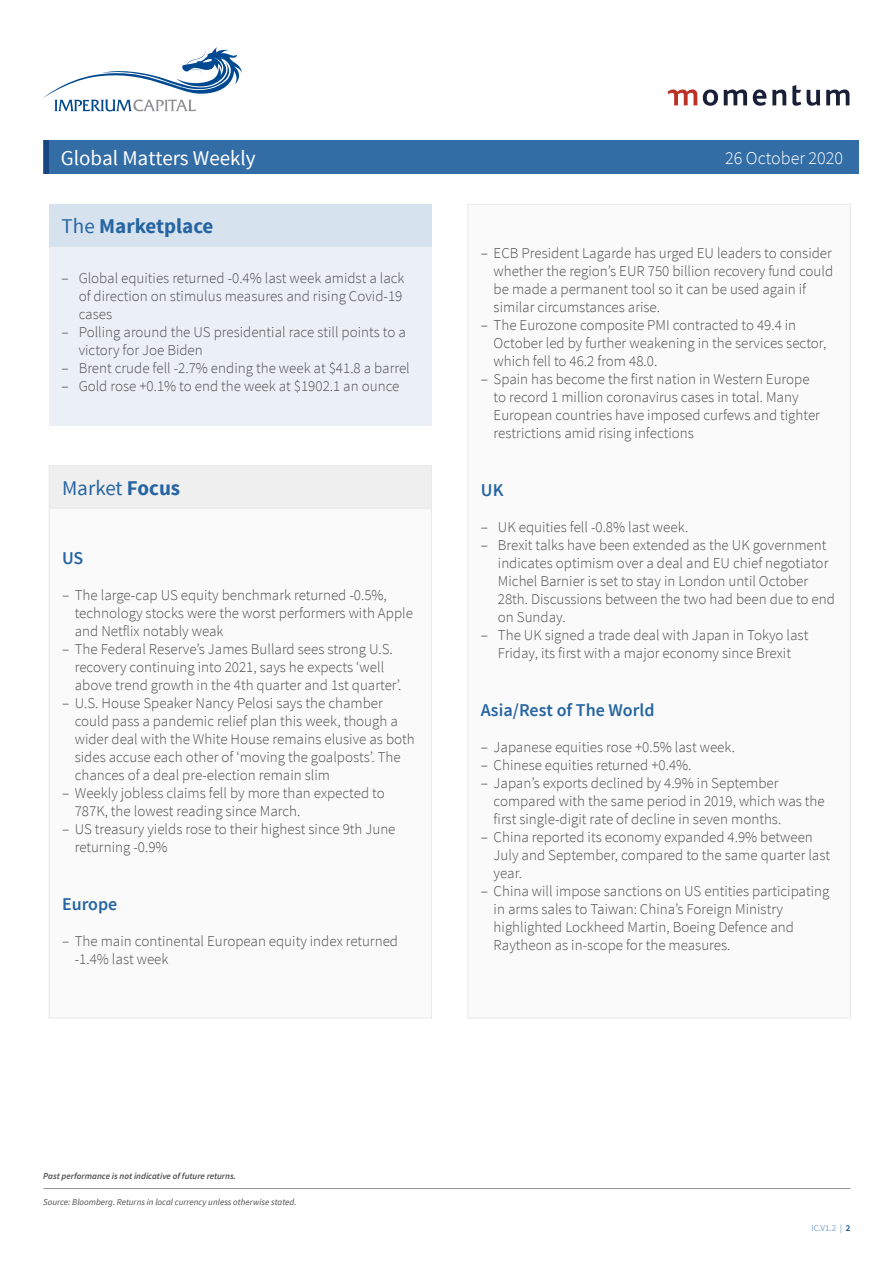
<style>
.page{position:relative;width:893px;height:1263px;background:#fff}
.page>*{position:absolute;margin:0;border:0;box-sizing:border-box;transform-origin:0 0}
.t1{font:21px "Source Sans Pro";color:#fff}
.t2{font:700 21px "Source Sans Pro";color:#2665a1}
.t3{font:21px "Source Sans Pro";color:#2665a1}
.t4{font:600 18px "Source Sans Pro";color:#2665a1}
.t5{font:300 18px "Source Sans Pro";color:#fff}
.t6{font:300 15px/18px "Source Sans Pro";color:#4d4d4f}
.t7{font:italic 9px "Source Sans Pro";color:#4d4d4f}
.t8{font:italic 600 9px "Source Sans Pro";color:#4d4d4f}
.t9{font:9px "Source Sans Pro";color:#80a4c8}
.s1{font-weight:400}
.s2{font-weight:700}
.s3{font-weight:600;color:#004990}
</style>
<div class="page">
<svg style="left:43px;top:47px;width:199px;height:64px"></svg>
<svg style="left:668px;top:89px;width:29px;height:16px"></svg>
<svg style="left:724px;top:89px;width:23px;height:16px"></svg>
<svg style="left:753px;top:89px;width:13px;height:17px"></svg>
<svg style="left:772px;top:89px;width:14px;height:16px"></svg>
<svg style="left:792px;top:85px;width:9px;height:21px"></svg>
<svg style="left:807px;top:90px;width:13px;height:16px"></svg>
<svg style="left:826px;top:89px;width:23px;height:16px"></svg>
<svg style="left:703px;top:89px;width:15px;height:17px"></svg>
<div style="left:44px;top:140px;width:815px;height:34px;background:#336da6"></div>
<hr style="left:44px;top:140px;width:4px;height:34px;background:#194581">
<hr style="left:43px;top:1188px;width:807px;height:1px;background:#939598">
<div style="left:49px;top:247px;width:383px;height:178px;background:#ebf0f6"></div>
<div style="left:49px;top:204px;width:383px;height:43px;background:#d6e2ed"></div>
<div style="left:49px;top:508px;width:382px;height:510px;background:#fafafa"></div>
<div style="left:49px;top:466px;width:382px;height:42px;background:#efefef"></div>
<div style="left:49px;top:465px;width:383px;height:43px;border:1px solid #e9e9ea"></div>
<div style="left:468px;top:204px;width:382px;height:814px;background:#fafafa"></div>
<h1 class="t1" style="left:61px;top:145px;width:196px">Global Matters Weekly</h1>
<p class="t5" style="left:725px;top:147px;width:119px">26 October 2020</p>
<h1 class="t2" style="left:62px;top:213px;width:153px"><span class="s1">The</span> Marketplace</h1>
<p class="t6" style="left:79px;top:269px;width:327px;text-indent:-17px">– Global equities returned -0.4% last week amidst a lack of direction on stimulus measures and rising Covid-19 cases</p>
<p class="t6" style="left:79px;top:323px;width:329px;text-indent:-17px">– Polling around the US presidential race still points to a victory for Joe Biden</p>
<p class="t6" style="left:62px;top:359px;width:350px">– Brent crude fell -2.7% ending the week at $41.8 a barrel</p>
<p class="t6" style="left:62px;top:377px;width:339px">– Gold rose +0.1% to end the week at $1902.1 an ounce</p>
<h1 class="t3" style="left:62px;top:475px;width:120px">Market <span class="s2">Focus</span></h1>
<p class="t4" style="left:62px;top:547px;width:23px">US</p>
<p class="t6" style="left:75px;top:586px;width:340px;text-indent:-13px">– The large-cap US equity benchmark returned -0.5%, technology stocks were the worst performers with Apple and Netflix notably weak</p>
<p class="t6" style="left:75px;top:640px;width:328px;text-indent:-13px">– The Federal Reserve’s James Bullard sees strong U.S. recovery continuing into 2021, says he expects ‘well above trend growth in the 4th quarter and 1st quarter’.</p>
<p class="t6" style="left:75px;top:694px;width:342px;text-indent:-13px">– U.S. House Speaker Nancy Pelosi says the chamber could pass a pandemic relief plan this week, though a wider deal with the White House remains elusive as both sides accuse each other of ‘moving the goalposts’. The chances of a deal pre-election remain slim</p>
<p class="t6" style="left:75px;top:784px;width:311px;text-indent:-13px">– Weekly jobless claims fell by more than expected to<br>787K, the lowest reading since March.</p>
<p class="t6" style="left:75px;top:820px;width:322px;text-indent:-13px">– US treasury yields rose to their highest since 9th June returning -0.9%</p>
<p class="t4" style="left:62px;top:893px;width:57px">Europe</p>
<p class="t6" style="left:75px;top:932px;width:325px;text-indent:-13px">– The main continental European equity index returned -1.4% last week</p>
<p class="t6" style="left:494px;top:244px;width:341px;text-indent:-13px">– ECB President Lagarde has urged EU leaders to consider whether the region’s EUR 750 billion recovery fund could be made a permanent tool so it can be used again if similar circumstances arise.</p>
<p class="t6" style="left:494px;top:316px;width:334px;text-indent:-13px">– The Eurozone composite PMI contracted to 49.4 in<br>October led by further weakening in the services sector, which fell to 46.2 from 48.0.</p>
<p class="t6" style="left:494px;top:370px;width:328px;text-indent:-13px">– Spain has become the first nation in Western Europe to record 1 million coronavirus cases in total. Many European countries have imposed curfews and tighter restrictions amid rising infections</p>
<p class="t4" style="left:481px;top:479px;width:24px">UK</p>
<p class="t6" style="left:481px;top:518px;width:209px">– UK equities fell -0.8% last week.</p>
<p class="t6" style="left:498px;top:536px;width:338px;text-indent:-17px">– Brexit talks have been extended as the UK government indicates optimism over a deal and EU chief negotiator Michel Barnier is set to stay in London until October 28th. Discussions between the two had been due to end on Sunday.</p>
<p class="t6" style="left:481px;top:626px;width:329px;text-align:center">– The UK signed a trade deal with Japan in Tokyo last<br>Friday, its first with a major economy since Brexit</p>
<p class="t4" style="left:481px;top:698px;width:175px">Asia/Rest of The World</p>
<p class="t6" style="left:481px;top:738px;width:256px">– Japanese equities rose +0.5% last week.</p>
<p class="t6" style="left:481px;top:756px;width:212px">– Chinese equities returned +0.4%.</p>
<p class="t6" style="left:494px;top:774px;width:333px;text-indent:-13px">– Japan’s exports declined by 4.9% in September compared with the same period in 2019, which was the first single-digit rate of decline in seven months.</p>
<p class="t6" style="left:494px;top:828px;width:338px;text-indent:-13px">– China reported its economy expanded 4.9% between<br>July and September, compared to the same quarter last year.</p>
<p class="t6" style="left:494px;top:882px;width:337px;text-indent:-13px">– China will impose sanctions on US entities participating in arms sales to Taiwan: China’s Foreign Ministry highlighted Lockheed Martin, Boeing Defence and Raytheon as in-scope for the measures.</p>
<p class="t8" style="left:43px;top:1170px;width:194px">Past performance is not indicative of future returns.</p>
<p class="t7" style="left:43px;top:1196px;width:255px">Source: Bloomberg. Returns in local currency unless otherwise stated.</p>
<p class="t9" style="left:811px;top:1223px;width:41px">IC.V1.2 | <span class="s3">2</span></p>
</div>
